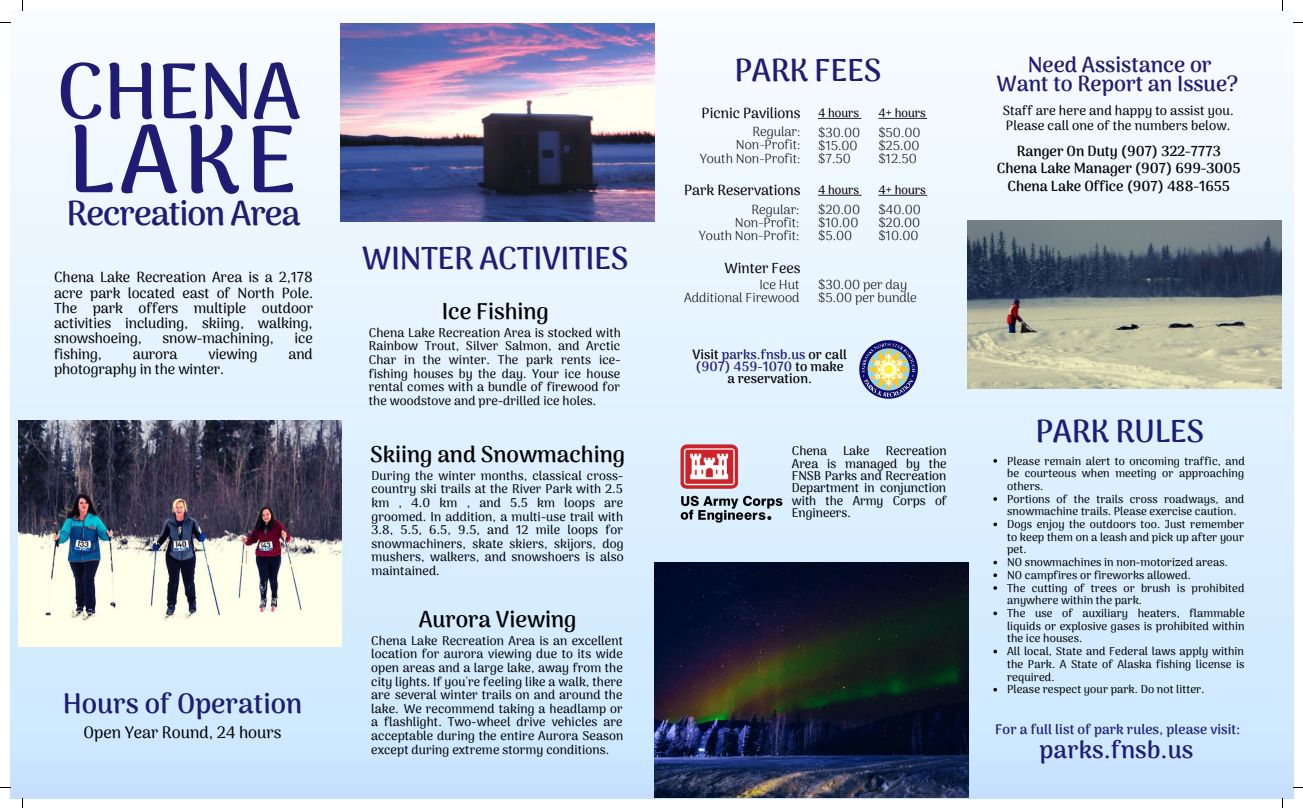
<style>
.page{position:relative;width:1303px;height:808px;background:#fff}
.page>*{position:absolute;margin:0;border:0;box-sizing:border-box;transform-origin:0 0}
.t1{font:700 95.75px "Arima Madurai";color:#1f1c74}
.t2{font:700 78.88px "Arima Madurai";letter-spacing:-.015em;color:#1f1c74}
.t3{font:700 34px "Arima Madurai";letter-spacing:-.03em;color:#1f1c74}
.t4{font:700 31.38px "Arima Madurai";letter-spacing:-.015em;color:#1f1c74}
.t5{font:700 27.62px "Arima Madurai";color:#1f1c74}
.t6{font:700 24.25px "Arima Madurai";letter-spacing:.01em;color:#1f1c74}
.t7{font:700 22.5px "Arima Madurai";color:#000}
.t8{font:700 21.5px/18.4px "Arima Madurai";color:#1f1c74;text-align:center}
.t9{font:500 16.25px "Arima Madurai";color:#000}
.t10{font:500 14.38px/15.2px "Arima Madurai";letter-spacing:-.005em;color:#000;text-align:justify}
.t11{font:700 14.38px/17.5px "Arima Madurai";color:#000;text-align:center}
.t12{font:700 13.75px "Arima Madurai";letter-spacing:.01em;color:#1f1c74}
.t13{font:700 13.25px/12px "Arima Madurai";letter-spacing:.005em;color:#000;text-align:center}
.t14{font:300 13.12px/13.1px "Arima Madurai";color:#000}
.t15{font:500 13.12px/15.8px "Arima Madurai";letter-spacing:.01em;color:#000}
.t16{font:500 12.5px/13.6px "Arima Madurai";letter-spacing:.01em;color:#000;text-align:justify}
.t17{font:500 12px "Arima Madurai";color:#000}
.t18{font:500 11.25px/12.8px "Arima Madurai";letter-spacing:.01em;color:#000}
.s1{color:#1f1c74}
</style>
<div class="page">
<div style="left:10px;top:10px;width:1283px;height:788px;background:linear-gradient(to bottom,#f8fcff,#c9e5fe)"></div>
<img style="left:341px;top:23px;width:313px;height:198px">
<img style="left:967px;top:220px;width:314px;height:169px">
<svg style="left:818px;top:118px;width:43px;height:1px"></svg>
<svg style="left:878px;top:118px;width:49px;height:1px"></svg>
<svg style="left:818px;top:195px;width:43px;height:1px"></svg>
<svg style="left:878px;top:195px;width:49px;height:1px"></svg>
<img style="left:859px;top:340px;width:58px;height:58px">
<img style="left:679px;top:443px;width:104px;height:80px">
<svg style="left:993px;top:459px;width:4px;height:3px"></svg>
<svg style="left:993px;top:497px;width:4px;height:4px"></svg>
<svg style="left:993px;top:522px;width:4px;height:4px"></svg>
<svg style="left:993px;top:560px;width:4px;height:4px"></svg>
<svg style="left:993px;top:573px;width:4px;height:4px"></svg>
<svg style="left:993px;top:586px;width:4px;height:3px"></svg>
<svg style="left:993px;top:611px;width:4px;height:4px"></svg>
<svg style="left:993px;top:649px;width:4px;height:4px"></svg>
<svg style="left:993px;top:687px;width:4px;height:4px"></svg>
<img style="left:654px;top:563px;width:314px;height:234px">
<img style="left:19px;top:420px;width:322px;height:226px">
<h2 class="t2" style="left:57px;top:45px;width:245px">CHENA</h2>
<h1 class="t1" style="left:67px;top:103px;width:232px">LAKE</h1>
<h3 class="t3" style="left:67px;top:194px;width:235px">Recreation Area</h3>
<h3 class="t4" style="left:734px;top:52px;width:148px">PARK FEES</h3>
<p class="t10" style="left:701px;top:105px;width:100px">Picnic Pavilions</p>
<p class="t14" style="left:818px;top:125px;width:43px">$30.00 $15.00 $7.50</p>
<p class="t17" style="left:818px;top:105px;width:42px">4 hours</p>
<p class="t17" style="left:878px;top:105px;width:49px">4+ hours</p>
<p class="t14" style="left:700px;top:125px;width:102px;text-align:right">Regular:<br>Non-Profit:<br>Youth Non-Profit:</p>
<p class="t14" style="left:878px;top:125px;width:44px;text-align:justify">$50.00 $25.00 $12.50</p>
<p class="t10" style="left:684px;top:182px;width:118px">Park Reservations</p>
<p class="t17" style="left:818px;top:182px;width:42px">4 hours</p>
<p class="t17" style="left:878px;top:182px;width:49px">4+ hours</p>
<p class="t14" style="left:699px;top:202px;width:102px;text-align:right">Regular:<br>Non-Profit:<br>Youth Non-Profit:</p>
<p class="t14" style="left:878px;top:202px;width:44px;text-align:justify">$40.00 $20.00 $10.00</p>
<p class="t14" style="left:818px;top:202px;width:43px">$20.00 $10.00 $5.00</p>
<h3 class="t8" style="left:996px;top:56px;width:243px">Need Assistance or<br>Want to Report an Issue?</h3>
<p class="t15" style="left:1002px;top:102px;width:232px">Staff are here and happy to assist you.<br>Please call one of the numbers below.</p>
<p class="t11" style="left:996px;top:142px;width:245px">Ranger On Duty (907) 322-7773<br>Chena Lake Manager (907) 699-3005<br>Chena Lake Office (907) 488-1655</p>
<h3 class="t4" style="left:362px;top:240px;width:268px">WINTER ACTIVITIES</h3>
<h3 class="t7" style="left:442px;top:298px;width:108px">Ice Fishing</h3>
<p class="t16" style="left:369px;top:325px;width:253px">Chena Lake Recreation Area is stocked with Rainbow Trout, Silver Salmon, and Arctic Char in the winter. The park rents ice&shy;fishing houses by the day. Your ice house rental comes with a bundle of firewood for the woodstove and pre-drilled ice holes.</p>
<h3 class="t7" style="left:370px;top:441px;width:256px">Skiing and Snowmaching</h3>
<p class="t16" style="left:371px;top:468px;width:253px">During the winter months, classical cross&shy;country ski trails at the River Park with 2.5 km , 4.0 km , and 5.5 km loops are groomed. In addition, a multi-use trail with 3.8, 5.5, 6.5, 9.5, and 12 mile loops for snowmachiners, skate skiers, skijors, dog mushers, walkers, and snowshoers is also maintained.</p>
<p class="t10" style="left:724px;top:260px;width:77px">Winter Fees</p>
<p class="t10" style="left:54px;top:270px;width:261px">Chena Lake Recreation Area is a 2,178 acre park located east of North Pole.<br>The park offers multiple outdoor activities including, skiing, walking, snowshoeing,</p>
<p class="t14" style="left:818px;top:277px;width:100px">$30.00 per day $5.00 per bundle</p>
<p class="t14" style="left:684px;top:277px;width:117px;text-align:right">Ice Hut<br>Additional Firewood</p>
<p class="t10" style="left:162px;top:331px;width:113px">snow-machining,</p>
<p class="t10" style="left:294px;top:331px;width:20px">ice</p>
<p class="t10" style="left:54px;top:346px;width:49px">fishing,</p>
<p class="t10" style="left:133px;top:346px;width:46px">aurora</p>
<p class="t10" style="left:208px;top:346px;width:51px">viewing</p>
<p class="t10" style="left:288px;top:346px;width:26px">and</p>
<p class="t10" style="left:54px;top:361px;width:172px">photography in the winter.</p>
<p class="t13" style="left:692px;top:348px;width:156px">Visit <span class="s1">parks.fnsb.us</span> or call <span class="s1">(907) 459-1070</span> to make a reservation.</p>
<h3 class="t4" style="left:1035px;top:412px;width:170px">PARK RULES</h3>
<p class="t16" style="left:792px;top:444px;width:37px">Chena</p>
<p class="t16" style="left:843px;top:444px;width:28px">Lake</p>
<p class="t16" style="left:792px;top:445px;width:156px;line-height:12.2px;text-indent:94px">Recreation Area is managed by the FNSB Parks and Recreation Department in conjunction with the Army Corps of Engineers.</p>
<p class="t18" style="left:1007px;top:454px;width:239px">Please remain alert to oncoming traffic, and be courteous when meeting or approaching others.<br>Portions of the trails cross roadways, and snowmachine trails. Please exercise caution.<br>Dogs enjoy the outdoors too. Just remember to keep them on a leash and pick up after your pet.<br>NO snowmachines in non-motorized areas.<br>NO campfires or fireworks allowed.<br>The cutting of trees or brush is prohibited anywhere within the park.<br>The use of auxiliary heaters, flammable liquids or explosive gases is prohibited within the ice houses.<br>All local, State and Federal laws apply within the Park. A State of Alaska fishing license is required.<br>Please respect your park. Do not litter.</p>
<h3 class="t7" style="left:419px;top:606px;width:159px">Aurora Viewing</h3>
<p class="t16" style="left:371px;top:633px;width:253px">Chena Lake Recreation Area is an excellent location for aurora viewing due to its wide open areas and a large lake, away from the city lights. If you're feeling like a walk, there are several winter trails on and around the lake. We recommend taking a headlamp or a flashlight. Two-wheel drive vehicles are acceptable during the entire Aurora Season except during extreme stormy conditions.</p>
<h3 class="t5" style="left:63px;top:687px;width:241px">Hours of Operation</h3>
<h3 class="t9" style="left:84px;top:723px;width:199px">Open Year Round, 24 hours</h3>
<p class="t12" style="left:995px;top:721px;width:246px">For a full list of park rules, please visit:</p>
<h3 class="t6" style="left:1039px;top:735px;width:155px">parks.fnsb.us</h3>
</div>
